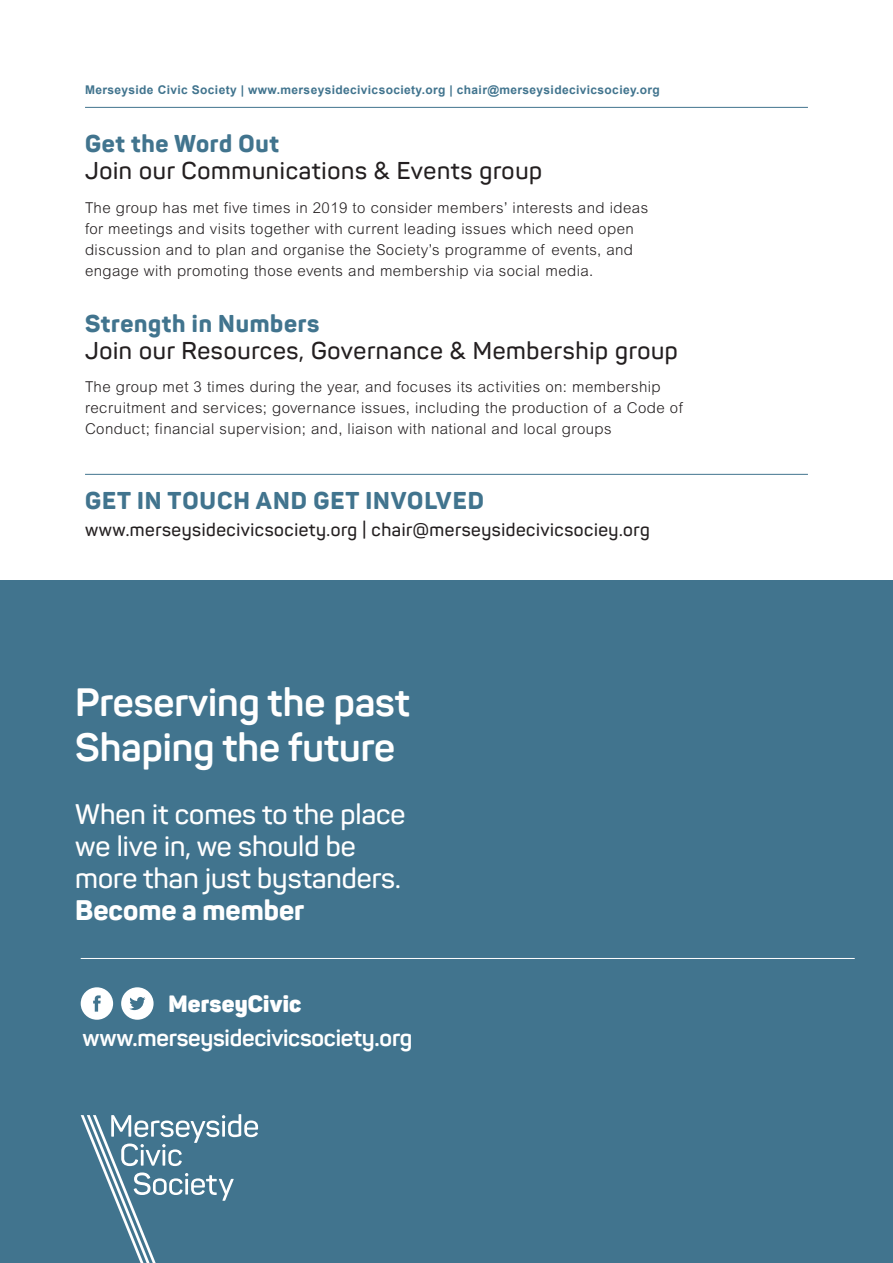
<style>
.page{position:relative;width:893px;height:1263px;background:#fff}
.page>*{position:absolute;margin:0;border:0;box-sizing:border-box;transform-origin:0 0}
.t1{font:700 39px/45px "Panton";color:#fff}
.t2{font:600 27.9px/32.2px "Panton";color:#fff}
.t3{font:600 24px "Panton";letter-spacing:.03em;color:#231f20}
.t4{font:800 24px "Panton";letter-spacing:.03em;color:#41748e}
.t5{font:700 23.25px "Panton";letter-spacing:-.01em;color:#fff}
.t6{font:900 23.25px "Panton";letter-spacing:.01em;color:#fff}
.t7{font:600 18px "Panton";letter-spacing:.03em;color:#231f20}
.t8{font:300 15px/21px "Arial";letter-spacing:.03em;color:#231f20}
.t9{font:700 12px "Arial";letter-spacing:.03em;color:#41748e}
.s1{font-weight:800}
</style>
<div class="page">
<div style="left:0;top:580px;width:893px;height:683px;background:#41748e"></div>
<hr style="left:85px;top:107px;width:723px;height:1px;background:#41748e">
<hr style="left:81px;top:958px;width:774px;height:1px;background:#fff">
<svg style="left:81px;top:987px;width:32px;height:33px"></svg>
<svg style="left:121px;top:987px;width:33px;height:33px"></svg>
<svg style="left:81px;top:1114px;width:177px;height:149px"></svg>
<hr style="left:85px;top:474px;width:723px;height:1px;background:#41748e">
<p class="t9" style="left:85px;top:82px;width:576px">Merseyside Civic Society | www.merseysidecivicsociety.org | chair@merseysidecivicsociey.org</p>
<p class="t4" style="left:85px;top:129px;width:196px">Get the Word Out</p>
<p class="t3" style="left:85px;top:156px;width:459px">Join our Communications &amp; Events group</p>
<p class="t8" style="left:85px;top:197px;width:565px">The group has met five times in 2019 to consider members’ interests and ideas for meetings and visits together with current leading issues which need open discussion and to plan and organise the Society’s programme of events, and engage with promoting those events and membership via social media.</p>
<p class="t4" style="left:85px;top:308px;width:236px">Strength in Numbers</p>
<p class="t3" style="left:85px;top:336px;width:594px">Join our Resources, Governance &amp; Membership group</p>
<p class="t8" style="left:85px;top:376px;width:599px">The group met 3 times during the year, and focuses its activities on: membership recruitment and services; governance issues, including the production of a Code of<br>Conduct; financial supervision; and, liaison with national and local groups</p>
<p class="t4" style="left:85px;top:485px;width:400px">GET IN TOUCH AND GET INVOLVED</p>
<p class="t7" style="left:85px;top:518px;width:566px">www.merseysidecivicsociety.org | chair@merseysidecivicsociey.org</p>
<p class="t1" style="left:75px;top:679px;width:336px">Preserving the past<br>Shaping the future</p>
<p class="t2" style="left:75px;top:797px;width:332px">When it comes to the place we live in, we should be more than just bystanders.<br><span class="s1">Become a member</span></p>
<p class="t6" style="left:168px;top:988px;width:135px">MerseyCivic</p>
<p class="t5" style="left:83px;top:1023px;width:331px">www.merseysidecivicsociety.org</p>
</div>
